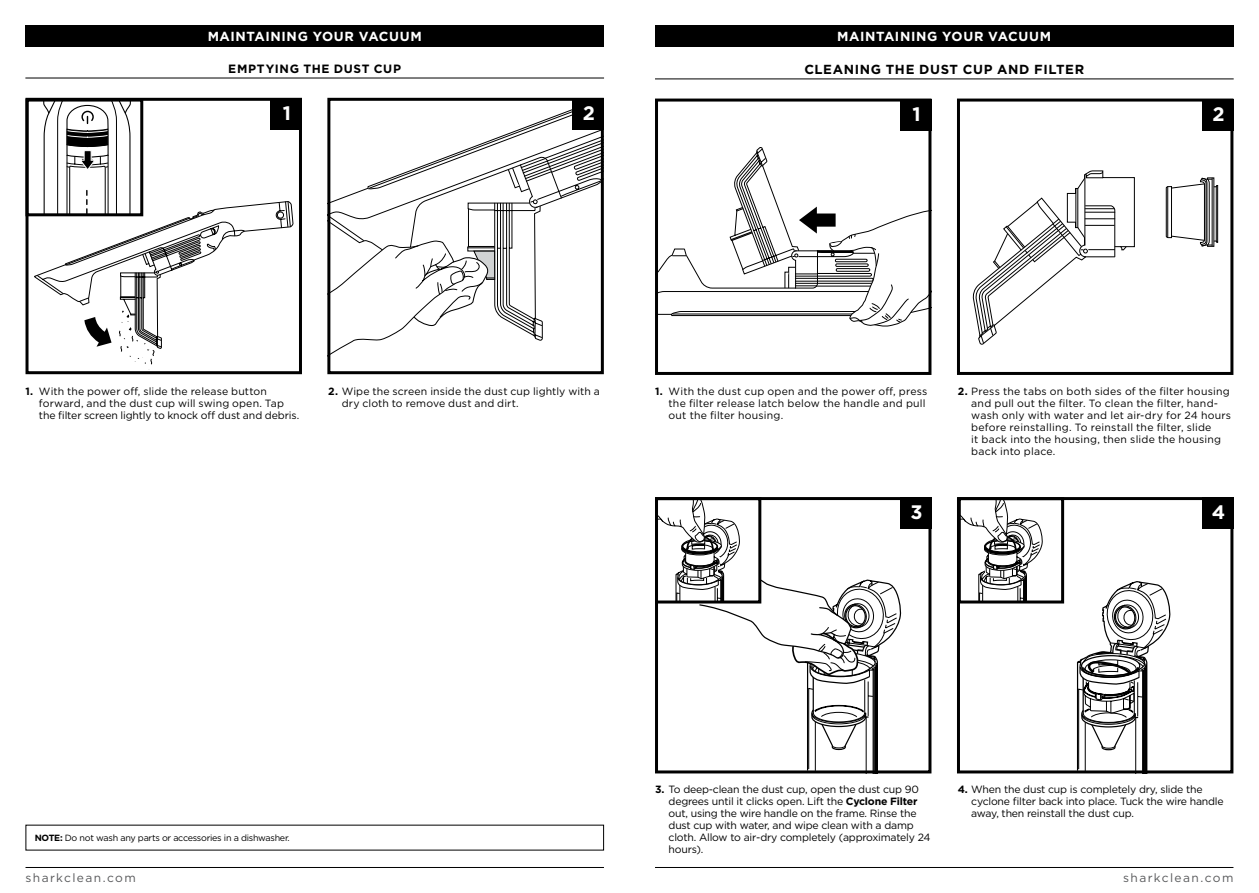
<style>
.page{position:relative;width:1259px;height:893px;background:#fff}
.page>*{position:absolute;margin:0;border:0;box-sizing:border-box;transform-origin:0 0}
.t1{font:700 19.5px "Gotham";color:#fff}
.t2{font:700 13.2px "Gotham";letter-spacing:.045em;color:#fff}
.t3{font:700 13.2px "Gotham";letter-spacing:.05em;color:#000}
.t4{font:12px "Gotham";letter-spacing:.115em;color:#58595b}
.t5{font:700 12px "Gotham";letter-spacing:.055em;color:#000}
.t6{font:10.5px/12px "Gotham";letter-spacing:-.02em;color:#000}
.t7{font:10.5px/12px "Gotham";letter-spacing:.02em;color:#000}
.t8{font:10.5px/12px "Gotham";color:#000}
.t9{font:9px "Gotham";letter-spacing:-.03em;color:#000}
.s1{font-weight:700}
</style>
<div class="page">
<hr style="left:655px;top:867px;width:578px;height:1px;background:#000">
<hr style="left:26px;top:867px;width:578px;height:1px;background:#000">
<div style="left:26px;top:26px;width:578px;height:21px;background:#000"></div>
<hr style="left:25px;top:78px;width:579px;height:1px;background:#000">
<div style="left:26px;top:98px;width:276px;height:276px;border:3px solid #000"></div>
<svg style="left:331px;top:109px;width:269px;height:246px"></svg>
<div style="left:327px;top:98px;width:277px;height:276px;border:3px solid #000"></div>
<div style="left:270px;top:98px;width:32px;height:32px;background:#000"></div>
<div style="left:572px;top:98px;width:32px;height:32px;background:#000"></div>
<div style="left:25px;top:99px;width:118px;height:117px;border:3px solid #000"></div>
<svg style="left:34px;top:100px;width:259px;height:271px"></svg>
<div style="left:655px;top:99px;width:276px;height:276px;border:3px solid #000"></div>
<svg style="left:972px;top:170px;width:163px;height:175px"></svg>
<svg style="left:1165px;top:177px;width:53px;height:70px"></svg>
<hr style="left:1211px;top:178px;width:1px;height:68px;background:#000">
<hr style="left:1216px;top:187px;width:1px;height:54px;background:#000">
<hr style="left:1167px;top:187px;width:1px;height:50px;background:#000">
<div style="left:957px;top:99px;width:276px;height:276px;border:3px solid #000"></div>
<div style="left:899px;top:99px;width:32px;height:32px;background:#000"></div>
<div style="left:1201px;top:99px;width:32px;height:32px;background:#000"></div>
<svg style="left:655px;top:147px;width:276px;height:179px"></svg>
<div style="left:655px;top:26px;width:578px;height:21px;background:#000"></div>
<div style="left:1201px;top:497px;width:32px;height:32px;background:#000"></div>
<hr style="left:655px;top:79px;width:578px;height:1px;background:#000">
<svg style="left:1077px;top:581px;width:93px;height:188px"></svg>
<div style="left:957px;top:497px;width:276px;height:276px;border:3px solid #000"></div>
<div style="left:899px;top:497px;width:32px;height:32px;background:#000"></div>
<svg style="left:957px;top:497px;width:108px;height:108px"></svg>
<svg style="left:655px;top:497px;width:247px;height:276px"></svg>
<p class="t2" style="left:208px;top:28px;width:216px">MAINTAINING YOUR VACUUM</p>
<p class="t2" style="left:837px;top:28px;width:216px">MAINTAINING YOUR VACUUM</p>
<p class="t5" style="left:228px;top:61px;width:174px">EMPTYING THE DUST CUP</p>
<h1 class="t1" style="left:283px;top:100px;width:10px">1</h1>
<h1 class="t1" style="left:583px;top:100px;width:14px">2</h1>
<h1 class="t1" style="left:912px;top:101px;width:10px">1</h1>
<h1 class="t1" style="left:1212px;top:101px;width:14px">2</h1>
<p class="t3" style="left:804px;top:61px;width:281px">CLEANING THE DUST CUP AND FILTER</p>
<p class="t8" style="left:39px;top:385px;width:262px;text-indent:-14px"><span class="s1">1.</span> With the power off, slide the release button forward, and the dust cup will swing open. Tap the filter screen lightly to knock off dust and debris.</p>
<p class="t8" style="left:342px;top:385px;width:260px;text-indent:-14px"><span class="s1">2.</span> Wipe the screen inside the dust cup lightly with a dry cloth to remove dust and dirt.</p>
<p class="t7" style="left:668px;top:385px;width:260px;text-indent:-14px"><span class="s1">1.</span> With the dust cup open and the power off, press the filter release latch below the handle and pull out the filter housing.</p>
<p class="t7" style="left:971px;top:385px;width:261px;text-indent:-14px"><span class="s1">2.</span> Press the tabs on both sides of the filter housing and pull out the filter. To clean the filter, hand&shy;wash only with water and let air-dry for 24 hours before reinstalling. To reinstall the filter, slide<br>it back into the housing, then slide the housing back into place.</p>
<h1 class="t1" style="left:910px;top:500px;width:14px">3</h1>
<h1 class="t1" style="left:1211px;top:500px;width:15px">4</h1>
<p class="t9" style="left:35px;top:832px;width:256px"><span class="s1">NOTE:</span> Do not wash any parts or accessories in a dishwasher.</p>
<p class="t6" style="left:668px;top:783px;width:263px;text-indent:-14px"><span class="s1">3.</span> To deep-clean the dust cup, open the dust cup 90 degrees until it clicks open. Lift the <span class="s1">Cyclone Filter </span>out, using the wire handle on the frame. Rinse the dust cup with water, and wipe clean with a damp cloth. Allow to air-dry completely (approximately 24 hours).</p>
<p class="t6" style="left:971px;top:783px;width:254px;text-indent:-14px"><span class="s1">4.</span> When the dust cup is completely dry, slide the cyclone filter back into place. Tuck the wire handle away, then reinstall the dust cup.</p>
<p class="t4" style="left:26px;top:870px;width:112px">sharkclean.com</p>
<p class="t4" style="left:1123px;top:870px;width:112px">sharkclean.com</p>
</div>
